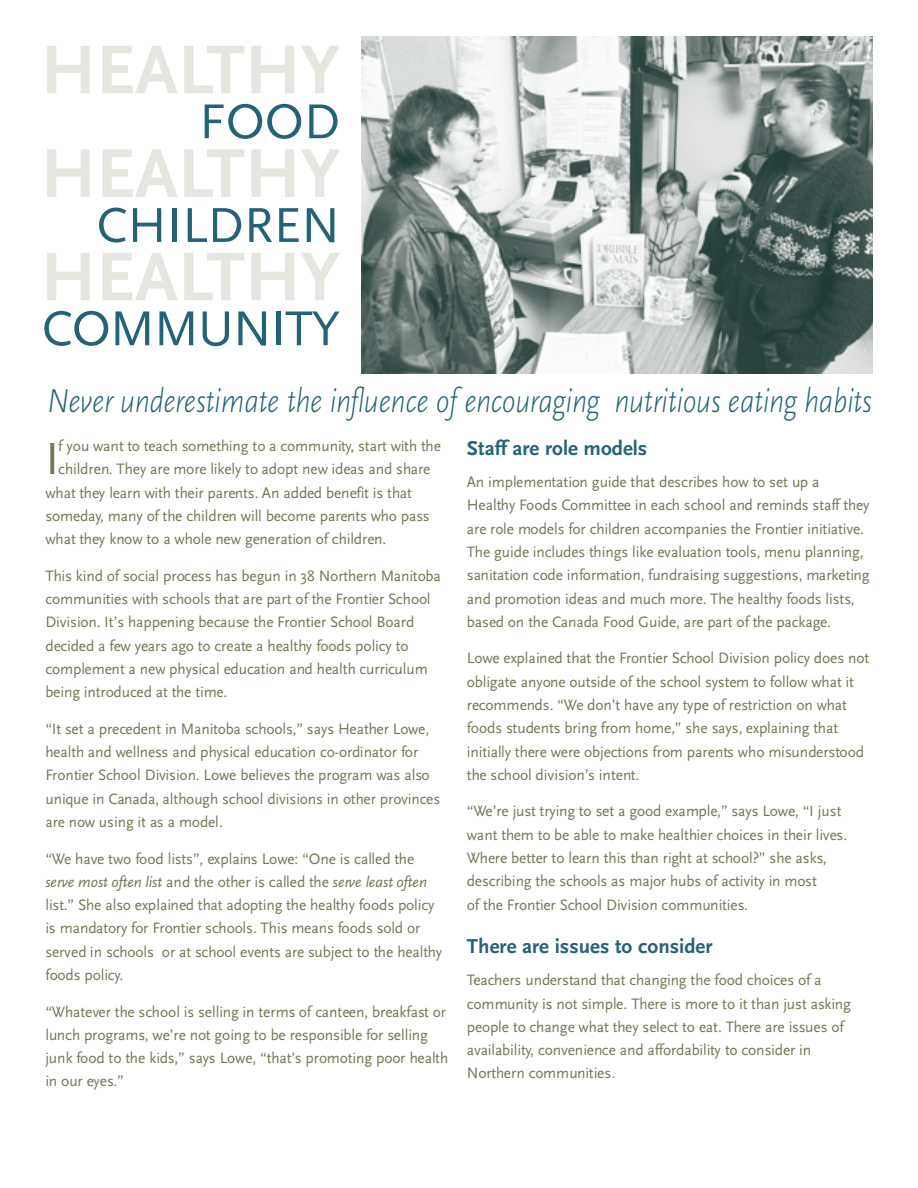
<style>
.page{position:relative;width:918px;height:1188px;background:#fff}
.page>*{position:absolute;margin:0;border:0;box-sizing:border-box;transform-origin:0 0}
.t1{font:700 72px "Scala Sans";color:#e4e6e0}
.t2{font:51.15px "Scala Sans";color:#246277}
.t3{font:46.95px "Scala Sans";color:#6e7956}
.t4{font:italic 300 34.5px "Scala Sans";letter-spacing:-.015em;color:#246277;scale:.85 1}
.t5{font:700 21px "Scala Sans";color:#246277}
.t6{font:15.75px/23.2px "Scala Sans";color:#6e7956}
.s1{font-style:italic}
</style>
<div class="page">
<img style="left:361px;top:36px;width:512px;height:338px">
<h1 class="t1" style="left:41px;top:40px;width:301px">HEALTHY</h1>
<h2 class="t2" style="left:199px;top:100px;width:143px">FOOD</h2>
<h1 class="t1" style="left:41px;top:143px;width:301px">HEALTHY</h1>
<h2 class="t2" style="left:96px;top:204px;width:245px">CHILDREN</h2>
<h1 class="t1" style="left:41px;top:247px;width:301px">HEALTHY</h1>
<h2 class="t2" style="left:42px;top:307px;width:300px">C O M M U N IT Y</h2>
<h3 class="t4" style="left:47px;top:386px;width:972px">Never underestimate the influence of encouraging nutritious eating habits</h3>
<h3 class="t3" style="left:45px;top:440px;width:15px">I</h3>
<p class="t6" style="left:58px;top:436px;width:384px">f you want to teach something to a community, start with the</p>
<p class="t6" style="left:58px;top:459px;width:374px">children. They are more likely to adopt new ideas and share</p>
<p class="t6" style="left:45px;top:482px;width:368px">what they learn with their parents. An added benefit is that</p>
<p class="t6" style="left:45px;top:505px;width:386px">s o m e d a y, many of the children will become parents who pass</p>
<p class="t6" style="left:45px;top:529px;width:342px">what they know to a whole new generation of children.</p>
<p class="t6" style="left:45px;top:566px;width:397px">This kind of social process has begun in 38 Northern Manitoba communities with schools that are part of the Frontier School Division. It’s happening because the Frontier School Board decided a few years ago to create a healthy foods policy to complement a new physical education and health curriculum being introduced at the time.</p>
<p class="t6" style="left:45px;top:719px;width:397px">“It set a precedent in Manitoba schools,” says Heather Lowe, health and wellness and physical education co-ordinator for Frontier School Division. Lowe believes the program was also unique in Canada, although school divisions in other provinces are now using it as a model.</p>
<p class="t6" style="left:45px;top:848px;width:398px">“ We have two food lists”, explains Lowe: “One is called the <span class="s1">serve most often list</span> and the other is called the <span class="s1">serve least often </span>list.” She also explained that adopting the healthy foods policy is mandatory for Frontier schools. This means foods sold or served in schools or at school events are subject to the healthy foods policy.</p>
<p class="t6" style="left:45px;top:1001px;width:404px">“Whatever the school is selling in terms of canteen, breakfast or lunch programs, we’re not going to be responsible for selling junk food to the kids,” says Lowe, “that’s promoting poor health in our eyes.”</p>
<h3 class="t5" style="left:467px;top:439px;width:182px">Staff are role models</h3>
<p class="t6" style="left:467px;top:472px;width:404px">An implementation guide that describes how to set up a Healthy Foods Committee in each school and reminds staff they are role models for children accompanies the Frontier initiative.<br>The guide includes things like evaluation tools, menu planning, sanitation code information, fundraising suggestions, marketing and promotion ideas and much more. The healthy foods lists, based on the Canada Food Guide, are part of the package.</p>
<p class="t6" style="left:467px;top:648px;width:404px">Lowe explained that the Frontier School Division policy does not obligate anyone outside of the school system to follow what it recommends. “We don’t have any type of restriction on what foods students bring from home,” she says, explaining that initially there were objections from parents who misunderstood the school division’s intent.</p>
<p class="t6" style="left:467px;top:801px;width:382px">“ We’re just trying to set a good example,” says Lowe, “I just want them to be able to make healthier choices in their lives.<br>Where better to learn this than right at school?” she asks, describing the schools as major hubs of activity in most<br>of the Frontier School Division communities.</p>
<h3 class="t5" style="left:467px;top:937px;width:247px">There are issues to consider</h3>
<p class="t6" style="left:467px;top:970px;width:386px">Teachers understand that changing the food choices of a community is not simple. There is more to it than just asking people to change what they select to eat. There are issues of a v a ila b ility, convenience and affordability to consider in Northern communities.</p>
</div>
